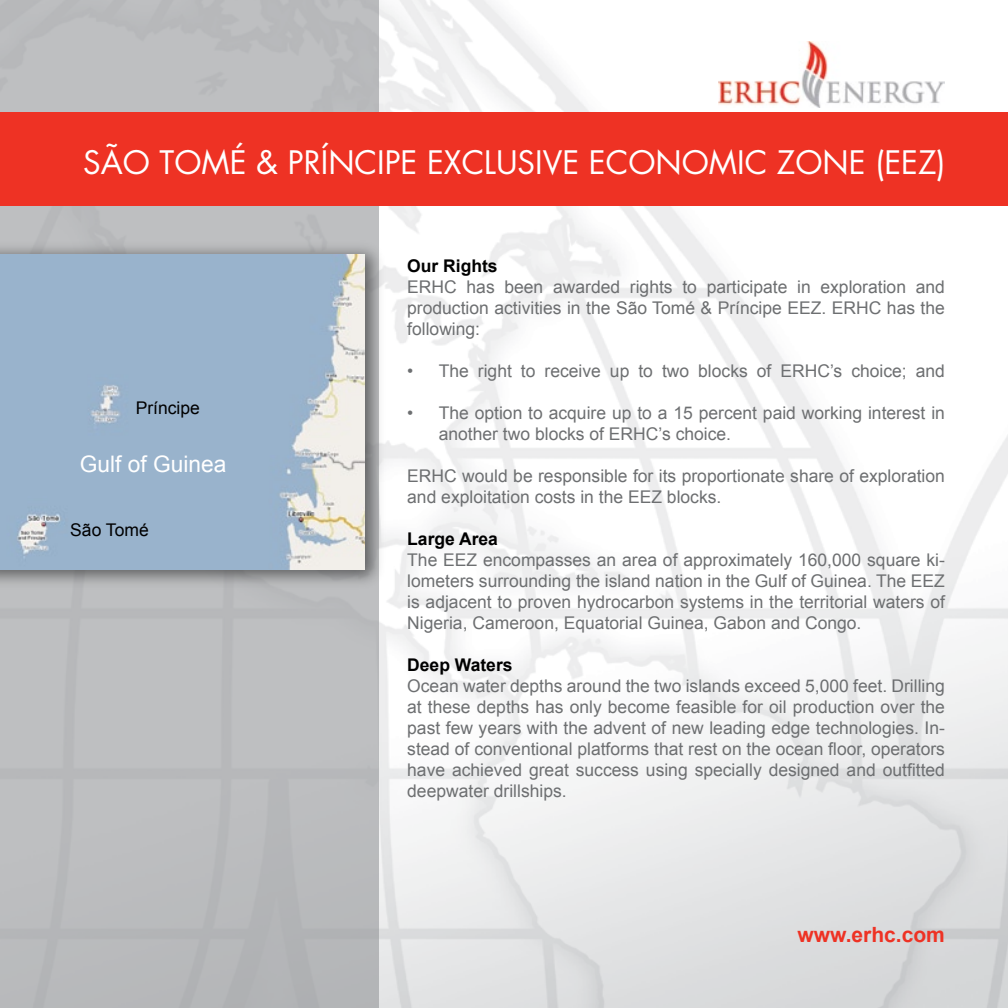
<style>
.page{position:relative;width:1008px;height:1008px;background:#fff}
.page>*{position:absolute;margin:0;border:0;box-sizing:border-box;transform-origin:0 0}
.t1{font:31.5px "Futura";color:#fff}
.t2{font:22.75px "Arial";color:#fff}
.t3{font:700 21px "Arial";color:#ee3224}
.t4{font:17.5px/21px "Arial";color:#6d6f71;text-align:justify}
.t5{font:700 17.5px "Arial";color:#000}
.t6{font:17.5px "Arial";color:#000}
</style>
<div class="page">
<img style="left:378px;top:0;width:630px;height:1008px">
<img style="left:719px;top:42px;width:226px;height:65px">
<div style="left:0;top:0;width:378px;height:1008px;background:#bdbec0"></div>
<div style="left:0;top:113px;width:1008px;height:93px;background:#ee3224"></div>
<div style="left:0;top:241px;width:386px;height:350px;background:#000;opacity:.5"></div>
<img style="left:0;top:254px;width:365px;height:315px">
<h1 class="t1" style="left:83px;top:142px;width:264px">SÃO TOMÉ &amp; PRÍNCIPE</h1>
<h1 class="t1" style="left:427px;top:142px;width:203px">EXCLUSIVE ECONOMIC</h1>
<h1 class="t1" style="left:777px;top:142px;width:42px">ZONE</h1>
<h1 class="t1" style="left:875px;top:142px;width:72px">(EEZ)</h1>
<p class="t6" style="left:136px;top:397px;width:66px">Príncipe</p>
<h2 class="t2" style="left:80px;top:449px;width:148px">Gulf of Guinea</h2>
<p class="t6" style="left:70px;top:518px;width:80px">São Tomé</p>
<p class="t5" style="left:407px;top:254px;width:92px">Our Rights</p>
<p class="t4" style="left:407px;top:276px;width:539px">ERHC has been awarded rights to participate in exploration and production activities in the São Tomé &amp; Príncipe EEZ. ERHC has the following:</p>
<p class="t4" style="left:439px;top:360px;width:508px">The right to receive up to two blocks of ERHC’s choice; and</p>
<p class="t4" style="left:439px;top:402px;width:508px">The option to acquire up to a 15 percent paid working interest in another two blocks of ERHC’s choice.</p>
<p class="t4" style="left:407px;top:465px;width:539px">ERHC would be responsible for its proportionate share of exploration and exploitation costs in the EEZ blocks.</p>
<p class="t5" style="left:407px;top:527px;width:92px">Large Area</p>
<p class="t4" style="left:407px;top:549px;width:539px">The EEZ encompasses an area of approximately 160,000 square ki&shy;lometers surrounding the island nation in the Gulf of Guinea. The EEZ is adjacent to proven hydrocarbon systems in the territorial waters of Nigeria, Cameroon, Equatorial Guinea, Gabon and Congo.</p>
<p class="t5" style="left:407px;top:653px;width:107px">Deep Waters</p>
<p class="t4" style="left:407px;top:675px;width:539px">Ocean water depths around the two islands exceed 5,000 feet. Drilling at these depths has only become feasible for oil production over the past few years with the advent of new leading edge technologies. In&shy;stead of conventional platforms that rest on the ocean floor, operators have achieved great success using specially designed and outfitted deepwater drillships.</p>
<p class="t4" style="left:407px;top:360px;width:8px">•</p>
<p class="t4" style="left:407px;top:402px;width:8px">•</p>
<p class="t3" style="left:798px;top:920px;width:149px">www.erhc.com</p>
</div>
